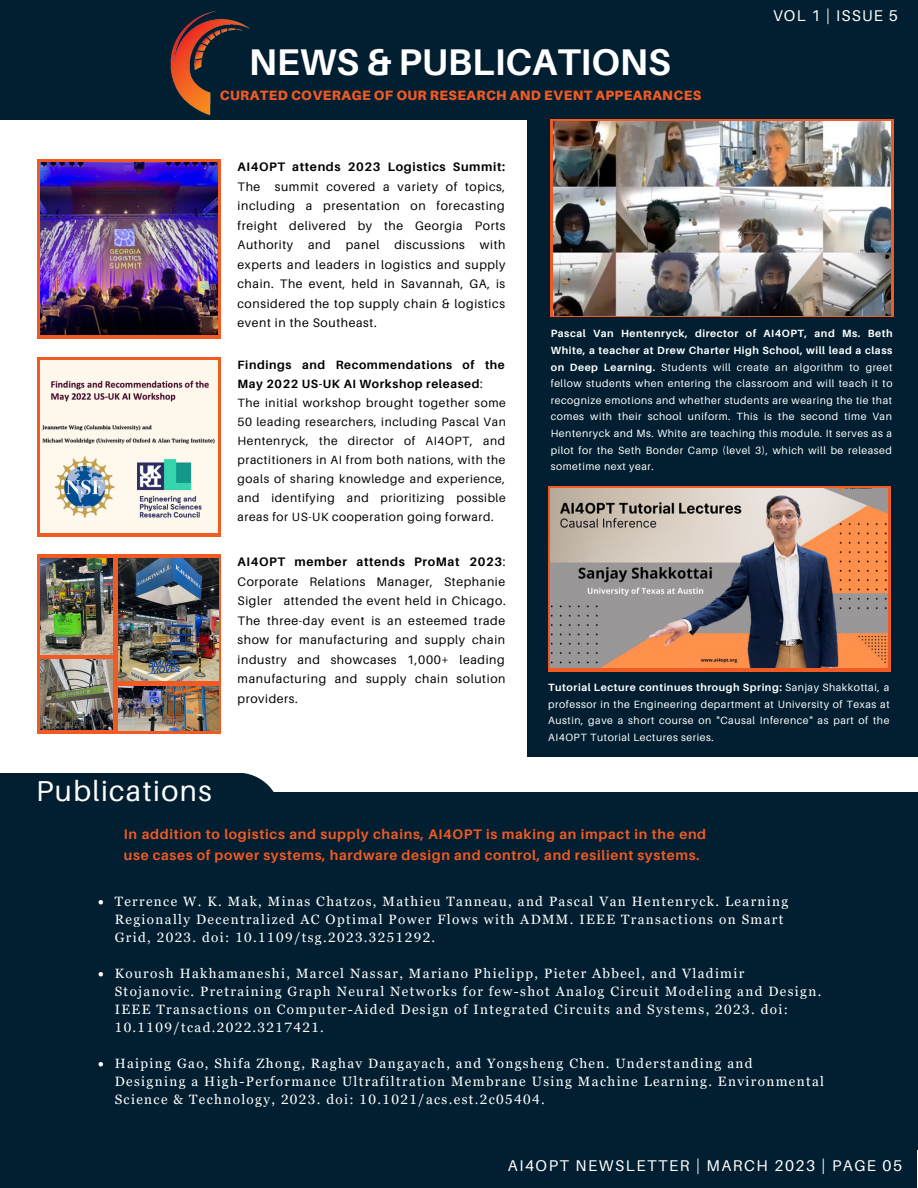
<style>
.page{position:relative;width:918px;height:1188px;background:#fff}
.page>*{position:absolute;margin:0;border:0;box-sizing:border-box;transform-origin:0 0}
.t1{font:700 37.2px "Aileron";color:#fff}
.t2{font:28.8px "Aileron";letter-spacing:.05em;color:#fff}
.t3{font:15.6px "Aileron";letter-spacing:.1em;color:#fff}
.t4{font:15.6px "Aileron";letter-spacing:.08em;color:#fff}
.t5{font:700 13.8px/21.3px "Aileron";letter-spacing:.05em;color:#f15a22}
.t6{font:13.5px/18px "Georgia Pro";letter-spacing:.1em;color:#fff}
.t7{font:900 13.5px "Aileron";letter-spacing:.03em;color:#f15a22}
.t8{font:12.3px/19.5px "Aileron";letter-spacing:.05em;color:#000;text-align:justify}
.t9{font:700 12.3px "Aileron";letter-spacing:.05em;color:#000}
.t10{font:12px/19px "Aileron";letter-spacing:.05em;color:#000}
.t11{font:10.5px/16.6px "Aileron";letter-spacing:.05em;color:#fff;text-align:justify}
.s1{font-weight:700}
</style>
<div class="page">
<div style="left:0;top:0;width:918px;height:120px;background:#021f31"></div>
<img style="left:170px;top:11px;width:80px;height:105px">
<div style="left:0;top:1144px;width:917px;height:43px;background:#021f31"></div>
<div style="left:0;top:792px;width:918px;height:358px;background:#021f31"></div>
<div style="left:0;top:773px;width:281px;height:155px;background:#021f31"></div>
<svg style="left:37px;top:159px;width:183px;height:180px;background:#cf5137"></svg>
<div style="left:37px;top:357px;width:183px;height:179px;background:#f15a22"></div>
<div style="left:37px;top:554px;width:184px;height:180px;background:#f15a22"></div>
<img style="left:41px;top:558px;width:72px;height:97px">
<img style="left:118px;top:558px;width:100px;height:123px">
<img style="left:41px;top:659px;width:72px;height:71px">
<img style="left:118px;top:686px;width:100px;height:44px">
<img style="left:41px;top:360px;width:177px;height:173px">
<img style="left:41px;top:163px;width:176px;height:172px">
<div style="left:527px;top:117px;width:391px;height:640px;background:#021f31"></div>
<svg style="left:551px;top:119px;width:342px;height:198px;background:#d06138"></svg>
<svg style="left:548px;top:486px;width:343px;height:185px;background:#e76431"></svg>
<img style="left:553px;top:122px;width:338px;height:193px">
<img style="left:551px;top:488px;width:336px;height:179px">
<img style="left:41px;top:417px;width:177px;height:33px">
<img style="left:41px;top:450px;width:177px;height:71px">
<svg style="left:99px;top:900px;width:4px;height:5px"></svg>
<svg style="left:99px;top:972px;width:4px;height:5px"></svg>
<svg style="left:99px;top:1062px;width:4px;height:5px"></svg>
<h1 class="t1" style="left:249px;top:39px;width:424px">NEWS &amp; PUBLICATIONS</h1>
<p class="t7" style="left:220px;top:87px;width:483px">CURATED COVERAGE OF OUR RESEARCH AND EVENT APPEARANCES</p>
<p class="t4" style="left:773px;top:6px;width:126px">VOL 1 | ISSUE 5</p>
<p class="t9" style="left:238px;top:159px;width:269px">AI4OPT attends 2023 Logistics Summit:</p>
<p class="t8" style="left:238px;top:176px;width:270px">The summit covered a variety of topics, including a presentation on forecasting freight delivered by the Georgia Ports Authority and panel discussions with experts and leaders in logistics and supply chain. The event, held in Savannah, GA, is considered the top supply chain &amp; logistics event in the Southeast.</p>
<p class="t10" style="left:238px;top:355px;width:270px"><span class="s1">Findings and Recommendations of the May 2022 US-UK AI Workshop released</span>:<br>The initial workshop brought together some 50 leading researchers, including Pascal Van Hentenryck, the director of AI4OPT, and practitioners in AI from both nations, with the goals of sharing knowledge and experience, and identifying and prioritizing possible areas for US-UK cooperation going forward.</p>
<p class="t8" style="left:238px;top:552px;width:270px"><span class="s1">AI4OPT member attends ProMat 2023</span>:<br>Corporate Relations Manager, Stephanie Sigler attended the event held in Chicago.<br>The three-day event is an esteemed trade show for manufacturing and supply chain industry and showcases 1,000+ leading manufacturing and supply chain solution providers.</p>
<p class="t11" style="left:551px;top:325px;width:343px"><span class="s1">Pascal Van Hentenryck, director of AI4OPT, and Ms. Beth White, a teacher at Drew Charter High School, will lead a class on Deep Learning.</span> Students will create an algorithm to greet fellow students when entering the classroom and will teach it to recognize emotions and whether students are wearing the tie that comes with their school uniform. This is the second time Van Hentenryck and Ms. White are teaching this module. It serves as a pilot for the Seth Bonder Camp (level 3), which will be released sometime next year.</p>
<p class="t11" style="left:548px;top:679px;width:343px"><span class="s1">Tutorial Lecture continues through Spring:</span> Sanjay Shakkottai, a professor in the Engineering department at University of Texas at Austin, gave a short course on "Causal Inference" as part of the AI4OPT Tutorial Lectures series.</p>
<h2 class="t2" style="left:36px;top:773px;width:177px">Publications</h2>
<p class="t5" style="left:124px;top:823px;width:584px">In addition to logistics and supply chains, AI4OPT is making an impact in the end use cases of power systems, hardware design and control, and resilient systems.</p>
<p class="t6" style="left:115px;top:892px;width:675px">Terrence W. K. Mak, Minas Chatzos, Mathieu Tanneau, and Pascal Van Hentenryck. Learning<br>Regionally Decentralized AC Optimal Power Flows with ADMM. IEEE Transactions on Smart<br>Grid, 2023. doi: 10.1109/tsg.2023.3251292.</p>
<p class="t6" style="left:115px;top:964px;width:708px">Kourosh Hakhamaneshi, Marcel Nassar, Mariano Phielipp, Pieter Abbeel, and Vladimir Stojanovic. Pretraining Graph Neural Networks for few-shot Analog Circuit Modeling and Design.<br>IEEE Transactions on Computer-Aided Design of Integrated Circuits and Systems, 2023. doi:<br>10.1109/tcad.2022.3217421.</p>
<p class="t6" style="left:115px;top:1054px;width:711px">Haiping Gao, Shifa Zhong, Raghav Dangayach, and Yongsheng Chen. Understanding and<br>Designing a High-Performance Ultrafiltration Membrane Using Machine Learning. Environmental<br>Science &amp; Technology, 2023. doi: 10.1021/acs.est.2c05404.</p>
<p class="t3" style="left:508px;top:1156px;width:396px">AI4OPT NEWSLETTER | MARCH 2023 | PAGE 05</p>
</div>
